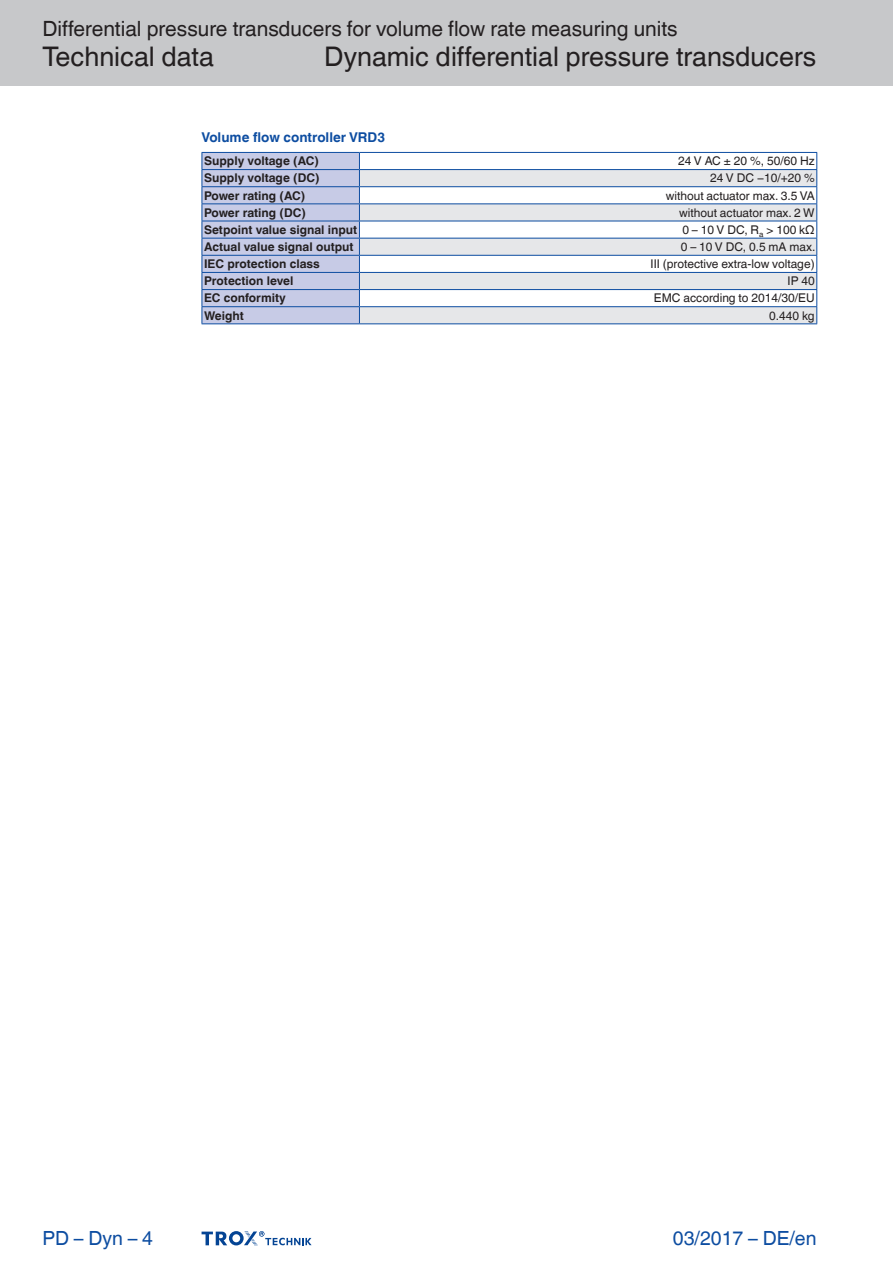
<style>
.page{position:relative;width:893px;height:1263px;background:#fff}
.page>*{position:absolute;margin:0;border:0;box-sizing:border-box;transform-origin:0 0}
.Navigation_3{font:27px "TROX Helvetica";color:#231f20}
.Navigation_2{font:27px "TROX Helvetica";color:#231f20}
.Navigation_1{font:21px "TROX Helvetica";color:#231f20}
.date{font:19.5px "TROX Helvetica";color:#0d4da1}
.pagina_li-re{font:19.5px "TROX Helvetica";color:#0d4da1}
.table_title{font:700 13.5px "TROX Helvetica";color:#0d4da1}
.table_copy_right_v-c{font:12px "TROX Helvetica";color:#231f20}
.table_copy_h-cent_v{font:700 12px "TROX Helvetica";color:#231f20}
</style>
<div class="page">
<div style="left:0;top:0;width:893px;height:85px;background:#c7c8ca"></div>
<svg style="left:202px;top:1231px;width:110px;height:15px"></svg>
<svg style="left:360px;top:170px;width:456px;height:153px;fill:#e6e7e9"></svg>
<hr style="left:359px;top:152px;width:458px;height:1px;background:#0d4da1">
<hr style="left:359px;top:169px;width:458px;height:1px;background:#0d4da1">
<hr style="left:359px;top:186px;width:458px;height:1px;background:#0d4da1">
<hr style="left:359px;top:203px;width:458px;height:1px;background:#0d4da1">
<hr style="left:359px;top:221px;width:458px;height:1px;background:#0d4da1">
<hr style="left:359px;top:238px;width:458px;height:1px;background:#0d4da1">
<hr style="left:359px;top:255px;width:458px;height:1px;background:#0d4da1">
<hr style="left:359px;top:272px;width:458px;height:1px;background:#0d4da1">
<hr style="left:359px;top:289px;width:458px;height:1px;background:#0d4da1">
<svg style="left:202px;top:152px;width:158px;height:171px"></svg>
<hr style="left:202px;top:323px;width:157px;height:1px;background:#0d4da1">
<hr style="left:359px;top:306px;width:458px;height:1px;background:#0d4da1">
<hr style="left:359px;top:323px;width:458px;height:1px;background:#0d4da1">
<svg style="left:816px;top:153px;width:1px;height:170px"></svg>
<p class="Navigation_1" style="left:43px;top:17px;width:637px">Differential pressure transducers for volume flow rate measuring units</p>
<p class="Navigation_2" style="left:43px;top:41px;width:173px">Technical data</p>
<p class="Navigation_3" style="left:324px;top:41px;width:494px">Dynamic differential pressure transducers</p>
<p class="table_title" style="left:202px;top:130px;width:185px">Volume flow controller VRD3</p>
<p class="table_copy_h-cent_v" style="left:204px;top:154px;width:116px">Supply voltage (AC)</p>
<p class="table_copy_right_v-c" style="left:678px;top:154px;width:138px">24 V AC ± 20 %, 50/60 Hz</p>
<p class="table_copy_h-cent_v" style="left:204px;top:171px;width:117px">Supply voltage (DC)</p>
<p class="table_copy_right_v-c" style="left:710px;top:171px;width:106px">24 V DC −10/+20 %</p>
<p class="table_copy_h-cent_v" style="left:204px;top:188px;width:103px">Power rating (AC)</p>
<p class="table_copy_right_v-c" style="left:666px;top:188px;width:150px">without actuator max. 3.5 VA</p>
<p class="table_copy_h-cent_v" style="left:204px;top:206px;width:103px">Power rating (DC)</p>
<p class="table_copy_right_v-c" style="left:679px;top:206px;width:137px">without actuator max. 2 W</p>
<p class="table_copy_h-cent_v" style="left:204px;top:223px;width:155px">Setpoint value signal input</p>
<p class="table_copy_right_v-c" style="left:682px;top:223px;width:134px">0 – 10V DC, R<sub>a</sub> &gt; 100 kΩ</p>
<p class="table_copy_h-cent_v" style="left:204px;top:240px;width:151px">Actual value signal output</p>
<p class="table_copy_right_v-c" style="left:681px;top:240px;width:136px">0 – 10 V DC, 0.5 mA max.</p>
<p class="table_copy_h-cent_v" style="left:204px;top:257px;width:117px">IEC protection class</p>
<p class="table_copy_right_v-c" style="left:651px;top:257px;width:166px">III (protective extra-low voltage)</p>
<p class="table_copy_h-cent_v" style="left:204px;top:274px;width:91px">Protection level</p>
<p class="table_copy_right_v-c" style="left:787px;top:274px;width:29px">IP 40</p>
<p class="table_copy_h-cent_v" style="left:204px;top:291px;width:83px">EC conformity</p>
<p class="table_copy_right_v-c" style="left:654px;top:291px;width:162px">EMC according to 2014/30/EU</p>
<p class="table_copy_h-cent_v" style="left:204px;top:308px;width:41px">Weight</p>
<p class="table_copy_right_v-c" style="left:769px;top:308px;width:47px">0.440 kg</p>
<p class="pagina_li-re" style="left:43px;top:1227px;width:112px">PD – Dyn – 4</p>
<p class="date" style="left:673px;top:1227px;width:145px">03/2017 – DE/en</p>
</div>
